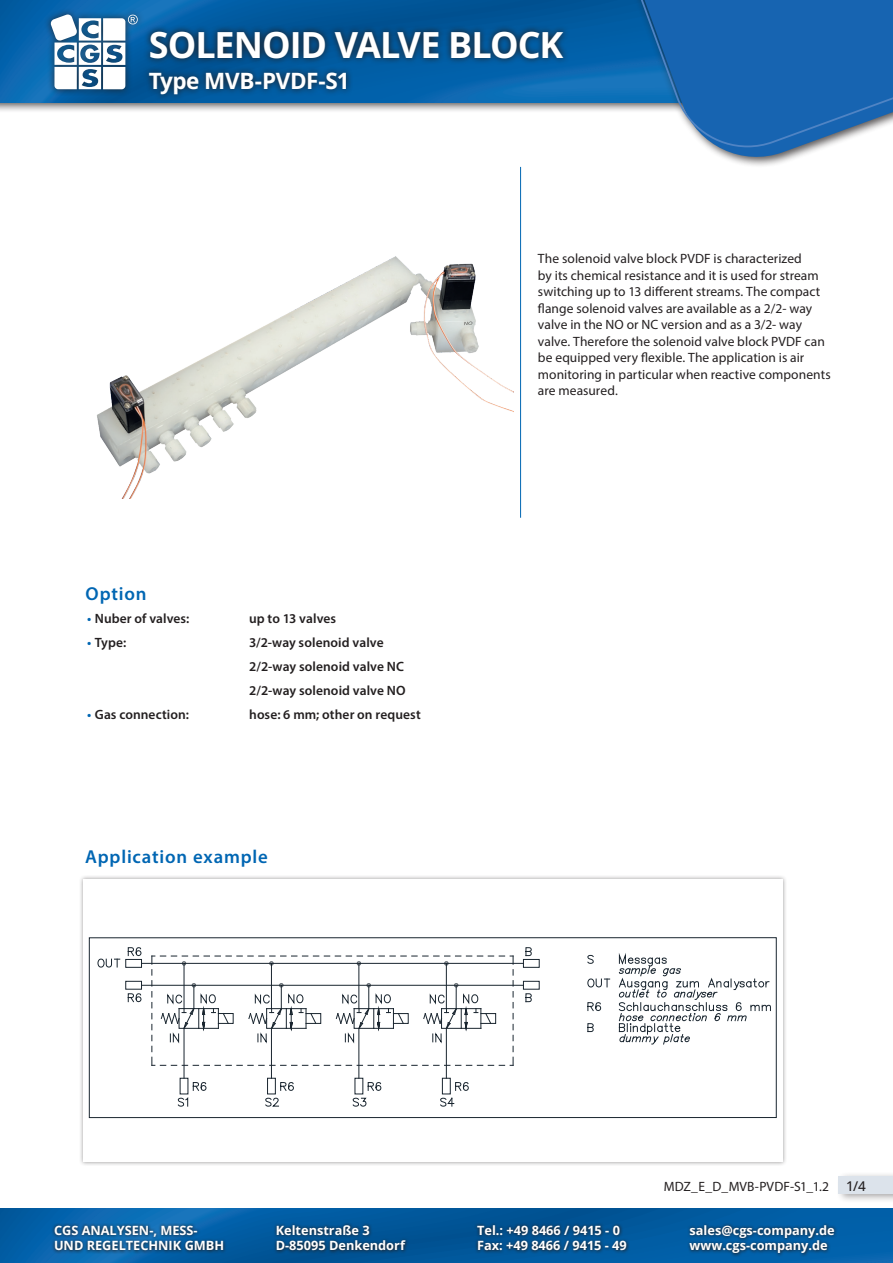
<style>
.page{position:relative;width:893px;height:1263px;background:#fff}
.page>*{position:absolute;margin:0;border:0;box-sizing:border-box;transform-origin:0 0}
.t1{font:700 36px "Open Sans";letter-spacing:-.03em;color:#fff}
.t2{font:700 22.5px "Open Sans";letter-spacing:-.02em;color:#fff}
.t3{font:600 18.75px "Myriad Pro";letter-spacing:.045em;color:#0166b3}
.t4{font:13.5px/16.5px "Myriad Pro";letter-spacing:.005em;color:#231f20}
.t5{font:600 13.5px/24px "Myriad Pro";letter-spacing:.005em;color:#231f20}
.t6{font:500 13.5px "Open Sans";color:#231f20}
.t7{font:700 12.75px/15px "Open Sans";color:#fff}
.s1{color:#0166b3}
</style>
<div class="page">
<img style="left:0;top:1209px;width:893px;height:54px">
<div style="left:0;top:0;width:893px;height:113px;background:#231f20;opacity:.75"></div>
<img style="left:0;top:0;width:592px;height:102px">
<div style="left:592px;top:0;width:301px;height:168px;background:#231f20;opacity:.75"></div>
<svg style="left:598px;top:147px;width:295px;height:16px"></svg>
<svg style="left:595px;top:0;width:298px;height:147px;background:#3277b8"></svg>
<div style="left:44px;top:8px;width:100px;height:88px;background:#231f20;opacity:.75"></div>
<svg style="left:50px;top:14px;width:88px;height:75px"></svg>
<svg style="left:474px;top:1222px;width:156px;height:31px;background:#08487b"></svg>
<svg style="left:686px;top:1222px;width:151px;height:35px;background:#085088"></svg>
<svg style="left:51px;top:1223px;width:176px;height:30px;background:#115489"></svg>
<svg style="left:273px;top:1222px;width:136px;height:31px;background:#08477a"></svg>
<svg style="left:142px;top:24px;width:428px;height:78px;background:#085088"></svg>
<div style="left:836px;top:1171px;width:57px;height:32px;background:#231f20;opacity:.39"></div>
<div style="left:839px;top:1176px;width:54px;height:18px;background:#dce3eb"></div>
<hr style="left:520px;top:167px;width:1px;height:351px;background:#0166b3">
<div style="left:79px;top:875px;width:708px;height:291px;background:#231f20;opacity:.45"></div>
<div style="left:83px;top:879px;width:699px;height:283px;background:#fff"></div>
<img style="left:97px;top:256px;width:417px;height:242px">
<svg style="left:193px;top:1082px;width:14px;height:9px"></svg>
<hr style="left:184px;top:1028px;width:1px;height:50px;background:#19252f">
<hr style="left:271px;top:1028px;width:1px;height:50px;background:#19252f">
<hr style="left:359px;top:1028px;width:1px;height:50px;background:#19252f">
<div style="left:442px;top:1078px;width:8px;height:16px;border:1px solid #19252f"></div>
<hr style="left:446px;top:1028px;width:1px;height:50px;background:#19252f">
<hr style="left:142px;top:985px;width:52px;height:1px;background:#19252f">
<div style="left:523px;top:981px;width:16px;height:8px;border:1px solid #19252f"></div>
<div style="left:126px;top:981px;width:16px;height:8px;border:1px solid #19252f"></div>
<hr style="left:142px;top:963px;width:42px;height:1px;background:#19252f">
<div style="left:523px;top:959px;width:16px;height:8px;border:1px solid #19252f"></div>
<div style="left:126px;top:959px;width:16px;height:8px;border:1px solid #19252f"></div>
<svg style="left:280px;top:1082px;width:14px;height:9px"></svg>
<svg style="left:367px;top:1082px;width:15px;height:9px"></svg>
<svg style="left:455px;top:1082px;width:14px;height:9px"></svg>
<svg style="left:127px;top:993px;width:15px;height:9px"></svg>
<svg style="left:97px;top:958px;width:23px;height:10px"></svg>
<svg style="left:178px;top:1097px;width:10px;height:10px"></svg>
<svg style="left:265px;top:1097px;width:14px;height:10px"></svg>
<svg style="left:352px;top:1097px;width:15px;height:10px"></svg>
<svg style="left:440px;top:1097px;width:15px;height:10px"></svg>
<svg style="left:587px;top:955px;width:7px;height:9px"></svg>
<svg style="left:587px;top:978px;width:23px;height:10px"></svg>
<svg style="left:587px;top:1002px;width:14px;height:9px"></svg>
<svg style="left:587px;top:1023px;width:7px;height:9px"></svg>
<svg style="left:619px;top:955px;width:152px;height:90px"></svg>
<svg style="left:127px;top:947px;width:15px;height:9px"></svg>
<svg style="left:152px;top:947px;width:380px;height:119px"></svg>
<h1 class="t1" style="left:149px;top:20px;width:416px">SOLENOID VALVE BLOCK</h1>
<h2 class="t2" style="left:149px;top:66px;width:202px">Type MVB-PVDF-S1</h2>
<h3 class="t3" style="left:86px;top:581px;width:63px">Option</h3>
<p class="t5" style="left:87px;top:606px;width:104px"><span class="s1">•</span> Nuber of valves:</p>
<p class="t5" style="left:249px;top:606px;width:88px">up to 13 valves</p>
<p class="t5" style="left:87px;top:630px;width:41px"><span class="s1">•</span> Type:</p>
<p class="t5" style="left:249px;top:630px;width:158px">3/2-way solenoid valve<br>2/2-way solenoid valve NC<br>2/2-way solenoid valve NO</p>
<p class="t5" style="left:87px;top:703px;width:103px"><span class="s1">•</span> Gas connection:</p>
<p class="t5" style="left:249px;top:703px;width:173px">hose: 6 mm; other on request</p>
<h3 class="t3" style="left:85px;top:845px;width:184px">Application example</h3>
<p class="t4" style="left:538px;top:250px;width:294px">The solenoid valve block PVDF is characterized<br>by its chemical resistance and it is used for stream switching up to 13 different streams. The compact flange solenoid valves are available as a 2/2- way valve in the NO or NC version and as a 3/2- way valve. Therefore the solenoid valve block PVDF can be equipped very flexible. The application is air monitoring in particular when reactive components are measured.</p>
<p class="t7" style="left:54px;top:1223px;width:172px">CGS ANALYSEN-, MESS-<br>UND REGELTECHNIK GMBH</p>
<p class="t7" style="left:276px;top:1223px;width:131px">Keltenstraße 3<br>D-85095 Denkendorf</p>
<p class="t4" style="left:664px;top:1178px;width:167px">MDZ_E_D_MVB-PVDF-S1_1.2</p>
<p class="t6" style="left:846px;top:1176px;width:21px">1/4</p>
<p class="t7" style="left:477px;top:1223px;width:151px">Tel.: +49 8466 / 9415 - 0<br>Fax: +49 8466 / 9415 - 49</p>
<p class="t7" style="left:690px;top:1223px;width:147px">sales@cgs-company.de www.cgs-company.de</p>
</div>
